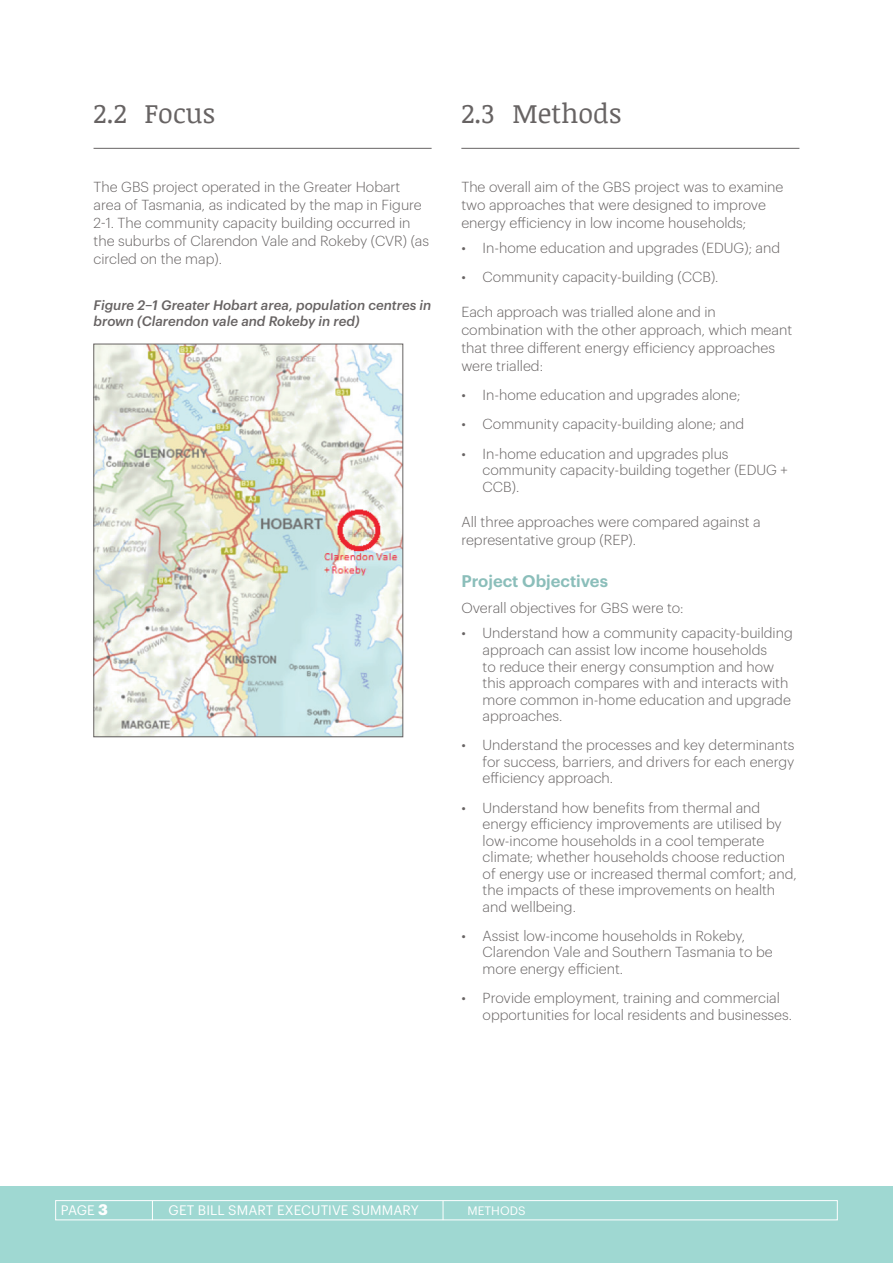
<style>
.page{position:relative;width:893px;height:1263px;background:#fff}
.page>*{position:absolute;margin:0;border:0;box-sizing:border-box;transform-origin:0 0}
.t1{font:27px "Noticia Text";color:#676363}
.t2{font:600 16.5px "Graphik";color:#8bbeba}
.t3{font:300 14.25px/16.5px "Graphik";color:#676363}
.t4{font:italic 500 13.5px/16.2px "Graphik";color:#676363}
.t5{font:13.5px "Graphik";letter-spacing:.005em;color:#fff}
.t6{font:12px "Graphik";letter-spacing:.005em;color:#fff}
.s1{font-weight:700;font-size:15px}
</style>
<div class="page">
<div style="left:0;top:1186px;width:893px;height:77px;background:#9fd8d2"></div>
<svg style="left:152px;top:1202px;width:1px;height:16px"></svg>
<svg style="left:443px;top:1202px;width:1px;height:16px"></svg>
<div style="left:55px;top:1200px;width:783px;height:20px;border:1px solid #fff"></div>
<hr style="left:94px;top:148px;width:338px;height:1px;background:#676363">
<img style="left:96px;top:346px;width:305px;height:389px">
<div style="left:94px;top:344px;width:309px;height:393px;border:1px solid #676363"></div>
<hr style="left:461px;top:148px;width:338px;height:1px;background:#676363">
<h1 class="t1" style="left:94px;top:94px;width:123px">2.2 Focus</h1>
<p class="t3" style="left:94px;top:176px;width:337px;line-height:18px">The GBS project operated in the Greater Hobart area of Tasmania, as indicated by the map in Figure 2-1. The community capacity building occurred in the suburbs of Clarendon Vale and Rokeby (CVR) (as circled on the map).</p>
<p class="t4" style="left:94px;top:295px;width:339px">Figure 2–1 Greater Hobart area, population centres in brown (Clarendon vale and Rokeby in red)</p>
<h1 class="t1" style="left:461px;top:94px;width:162px">2.3 Methods</h1>
<p class="t3" style="left:461px;top:176px;width:324px;line-height:18px">The overall aim of the GBS project was to examine two approaches that were designed to improve energy efficiency in low income households;</p>
<p class="t3" style="left:461px;top:238px;width:320px">• In-home education and upgrades (EDUG); and</p>
<p class="t3" style="left:461px;top:267px;width:259px">• Community capacity-building (CCB).</p>
<p class="t3" style="left:461px;top:302px;width:332px;line-height:18px">Each approach was trialled alone and in combination with the other approach, which meant that three different energy efficiency approaches were trialled:</p>
<p class="t3" style="left:461px;top:386px;width:281px">• In-home education and upgrades alone;</p>
<p class="t3" style="left:461px;top:415px;width:284px">• Community capacity-building alone; and</p>
<p class="t3" style="left:483px;top:444px;width:307px;text-indent:-21px">• In-home education and upgrades plus community capacity-building together (EDUG +<br>CCB).</p>
<p class="t3" style="left:461px;top:511px;width:301px;line-height:18px">All three approaches were compared against a representative group (REP).</p>
<p class="t2" style="left:461px;top:568px;width:148px">Project Objectives</p>
<p class="t3" style="left:461px;top:599px;width:224px">Overall objectives for GBS were to:</p>
<p class="t3" style="left:483px;top:624px;width:312px;text-indent:-21px">• Understand how a community capacity-building approach can assist low income households<br>to reduce their energy consumption and how this approach compares with and interacts with more common in-home education and upgrade approaches.</p>
<p class="t3" style="left:483px;top:736px;width:313px;text-align:justify;text-indent:-21px">• Understand the processes and key determinants for success, barriers, and drivers for each energy efficiency approach.</p>
<p class="t3" style="left:483px;top:798px;width:316px;text-indent:-21px">• Understand how benefits from thermal and energy efficiency improvements are utilised by low-income households in a cool temperate climate; whether households choose reduction of energy use or increased thermal comfort; and, the impacts of these improvements on health and wellbeing.</p>
<p class="t3" style="left:483px;top:926px;width:291px;text-indent:-21px">• Assist low-income households in Rokeby,<br>Clarendon Vale and Southern Tasmania to be more energy efficient.</p>
<p class="t3" style="left:483px;top:988px;width:311px;text-indent:-21px">• Provide employment, training and commercial opportunities for local residents and businesses.</p>
<p class="t5" style="left:61px;top:1200px;width:48px">PAGE <span class="s1">3</span></p>
<p class="t5" style="left:169px;top:1200px;width:252px">GET BILL SMART EXECUTIVE SUMMARY</p>
<p class="t6" style="left:467px;top:1201px;width:60px">METHODS</p>
</div>
